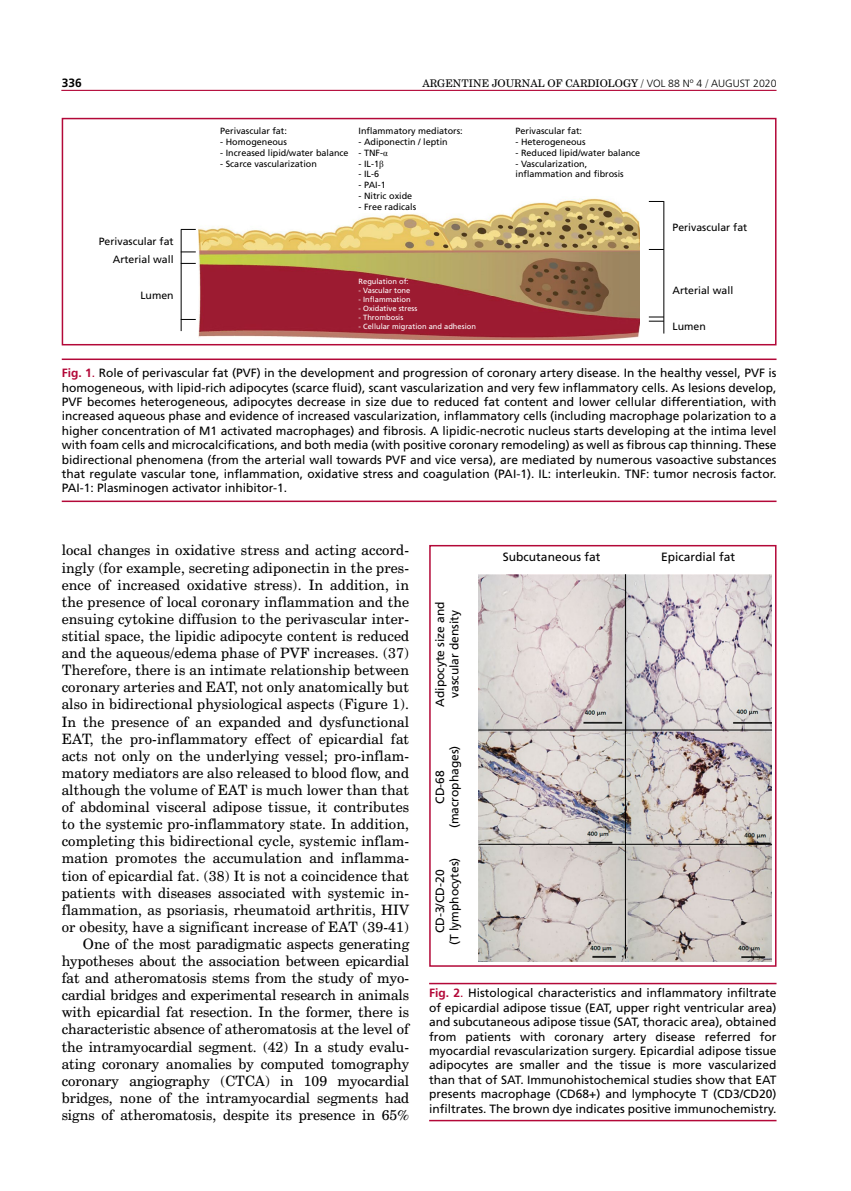
<style>
.page{position:relative;width:851px;height:1191px;background:#fff}
.page>*{position:absolute;margin:0;border:0;box-sizing:border-box;transform-origin:0 0}
.t1{font:14.25px/17.1px "Century Schoolbook BT";letter-spacing:.01em;color:#000;text-align:right}
.t2{font:12px/14.4px "Frutiger LT Std";color:#000;text-align:center}
.t3{font:700 12px "Frutiger LT Std";color:#000}
.t4{font:10.5px/18px "Frutiger LT Std";color:#000;text-align:right}
.t5{font:10.5px "Century Schoolbook BT";color:#000}
.t6{font:9px/10.8px "Frutiger LT Std";color:#000}
.t7{font:7.5px "Frutiger LT Std";color:#fff}
.s1{font-family:"Frutiger LT Std";font-weight:300}
.s2{font-family:"Times New Roman"}
.s3{font-weight:700;color:#b30838}
.s4{color:#b30838}
</style>
<div class="page">
<hr style="left:61px;top:90px;width:715px;height:1px;background:#b30838">
<img style="left:478px;top:574px;width:293px;height:387px">
<img style="left:198px;top:198px;width:441px;height:141px">
<div style="left:62px;top:118px;width:714px;height:227px;border:2px solid #b30838"></div>
<hr style="left:62px;top:500px;width:714px;height:2px;background:#b30838">
<hr style="left:62px;top:358px;width:714px;height:2px;background:#b30838">
<hr style="left:429px;top:1119px;width:347px;height:2px;background:#b30838">
<hr style="left:429px;top:982px;width:347px;height:2px;background:#b30838">
<hr style="left:181px;top:230px;width:1px;height:101px;background:#000">
<hr style="left:663px;top:201px;width:1px;height:132px;background:#000">
<svg style="left:182px;top:319px;width:14px;height:1px"></svg>
<svg style="left:182px;top:263px;width:14px;height:1px"></svg>
<svg style="left:181px;top:251px;width:15px;height:1px"></svg>
<svg style="left:181px;top:229px;width:15px;height:1px"></svg>
<svg style="left:648px;top:249px;width:15px;height:1px"></svg>
<svg style="left:648px;top:317px;width:15px;height:5px"></svg>
<svg style="left:648px;top:201px;width:15px;height:1px"></svg>
<div style="left:429px;top:545px;width:347px;height:421px;border:2px solid #b30838"></div>
<hr style="left:625px;top:574px;width:1px;height:384px;background:#000">
<hr style="left:478px;top:844px;width:293px;height:1px;background:#000">
<hr style="left:478px;top:730px;width:293px;height:1px;background:#000">
<p class="t3" style="left:62px;top:75px;width:22px">336</p>
<p class="t5" style="left:422px;top:77px;width:355px">ARGENTINE JOURNAL OF CARDIOLOGY / <span class="s1">VOL 88 Nº 4</span> / <span class="s1">AUGUST 2020</span></p>
<p class="t4" style="left:99px;top:232px;width:76px">Perivascular fat<br>Arterial wall</p>
<p class="t4" style="left:140px;top:286px;width:35px">Lumen</p>
<p class="t6" style="left:220px;top:126px;width:68px">Perivascular fat:</p>
<p class="t6" style="left:220px;top:136px;width:68px">- Homogeneous</p>
<p class="t6" style="left:220px;top:147px;width:130px">- Increased lipid/water balance</p>
<p class="t6" style="left:220px;top:158px;width:98px">- Scarce vascularization</p>
<p class="t6" style="left:358px;top:126px;width:106px">Inflammatory mediators:</p>
<p class="t6" style="left:358px;top:136px;width:91px">- Adiponectin / leptin</p>
<p class="t6" style="left:358px;top:147px;width:31px">- TNF-<span class="s2">α</span></p>
<p class="t6" style="left:358px;top:158px;width:27px">- IL-1<span class="s2">β</span></p>
<p class="t6" style="left:358px;top:169px;width:22px">- IL-6</p>
<p class="t6" style="left:358px;top:180px;width:29px">- PAI-1</p>
<p class="t6" style="left:358px;top:190px;width:55px">- Nitric oxide</p>
<p class="t6" style="left:358px;top:201px;width:59px">- Free radicals</p>
<p class="t7" style="left:358px;top:277px;width:52px">Regulation of:</p>
<p class="t7" style="left:358px;top:286px;width:53px">- Vascular tone</p>
<p class="t7" style="left:358px;top:295px;width:54px">- Inflammation</p>
<p class="t7" style="left:358px;top:304px;width:60px">- Oxidative stress</p>
<p class="t7" style="left:358px;top:313px;width:46px">- Thrombosis</p>
<p class="t7" style="left:358px;top:322px;width:119px">- Cellular migration and adhesion</p>
<p class="t6" style="left:515px;top:126px;width:68px">Perivascular fat:</p>
<p class="t6" style="left:515px;top:136px;width:72px">- Heterogeneous</p>
<p class="t6" style="left:515px;top:147px;width:126px">- Reduced lipid/water balance</p>
<p class="t6" style="left:515px;top:158px;width:110px">- Vascularization, inflammation and fibrosis</p>
<p class="t4" style="left:672px;top:218px;width:76px">Perivascular fat</p>
<p class="t4" style="left:672px;top:281px;width:62px">Arterial wall</p>
<p class="t4" style="left:672px;top:317px;width:35px">Lumen</p>
<p class="t2" style="left:62px;top:366px;width:716px;text-align:justify"><span class="s3">Fig. 1</span><span class="s4">.</span> Role of perivascular fat (PVF) in the development and progression of coronary artery disease. In the healthy vessel, PVF is homogeneous, with lipid-rich adipocytes (scarce fluid), scant vascularization and very few inflammatory cells. As lesions develop, PVF becomes heterogeneous, adipocytes decrease in size due to reduced fat content and lower cellular differentiation, with increased aqueous phase and evidence of increased vascularization, inflammatory cells (including macrophage polarization to a higher concentration of M1 activated macrophages) and fibrosis. A lipidic-necrotic nucleus starts developing at the intima level with foam cells and microcalcifications, and both media (with positive coronary remodeling) as well as fibrous cap thinning. These bidirectional phenomena (from the arterial wall towards PVF and vice versa), are mediated by numerous vasoactive substances that regulate vascular tone, inflammation, oxidative stress and coagulation (PAI-1). IL: interleukin. TNF: tumor necrosis factor.<br>PAI-1: Plasminogen activator inhibitor-1.</p>
<p class="t1" style="left:62px;top:541px;width:349px">local changes in oxidative stress and acting accord&shy;ingly (for example, secreting adiponectin in the pres&shy;ence of increased oxidative stress). In addition, in the presence of local coronary inflammation and the ensuing cytokine diffusion to the perivascular inter&shy;stitial space, the lipidic adipocyte content is reduced and the aqueous/edema phase of PVF increases. (37)<br>Therefore, there is an intimate relationship between coronary arteries and EAT, not only anatomically but also in bidirectional physiological aspects (Figure 1).<br>In the presence of an expanded and dysfunctional EAT, the pro-inflammatory effect of epicardial fat acts not only on the underlying vessel; pro-inflam&shy;matory mediators are also released to blood flow, and although the volume of EAT is much lower than that of abdominal visceral adipose tissue, it contributes to the systemic pro-inflammatory state. In addition, completing this bidirectional cycle, systemic inflam&shy;mation promotes the accumulation and inflamma&shy;tion of epicardial fat. (38) It is not a coincidence that patients with diseases associated with systemic in&shy;flammation, as psoriasis, rheumatoid arthritis, HIV or obesity, have a significant increase of EAT (39-41)<br>One of the most paradigmatic aspects generating hypotheses about the association between epicardial fat and atheromatosis stems from the study of myo&shy;cardial bridges and experimental research in animals with epicardial fat resection. In the former, there is characteristic absence of atheromatosis at the level of the intramyocardial segment. (42) In a study evalu&shy;ating coronary anomalies by computed tomography coronary angiography (CTCA) in 109 myocardial bridges, none of the intramyocardial segments had signs of atheromatosis, despite its presence in 65%</p>
<p class="t2" style="left:432px;top:707px;width:107px;rotate:-90deg">Adipocyte size and vascular density</p>
<p class="t2" style="left:432px;top:828px;width:84px;rotate:-90deg">CD-68 (macrophages)</p>
<p class="t2" style="left:432px;top:945px;width:89px;rotate:-90deg">CD-3/CD-20<br>(T lymphocytes)</p>
<p class="t2" style="left:503px;top:550px;width:99px">Subcutaneous fat</p>
<p class="t2" style="left:661px;top:550px;width:76px">Epicardial fat</p>
<p class="t2" style="left:429px;top:986px;width:349px;text-align:justify"><span class="s3">Fig. 2</span><span class="s4">.</span> Histological characteristics and inflammatory infiltrate of epicardial adipose tissue (EAT, upper right ventricular area) and subcutaneous adipose tissue (SAT, thoracic area), obtained from patients with coronary artery disease referred for myocardial revascularization surgery. Epicardial adipose tissue adipocytes are smaller and the tissue is more vascularized than that of SAT. Immunohistochemical studies show that EAT presents macrophage (CD68+) and lymphocyte T (CD3/CD20) infiltrates. The brown dye indicates positive immunochemistry.</p>
</div>
